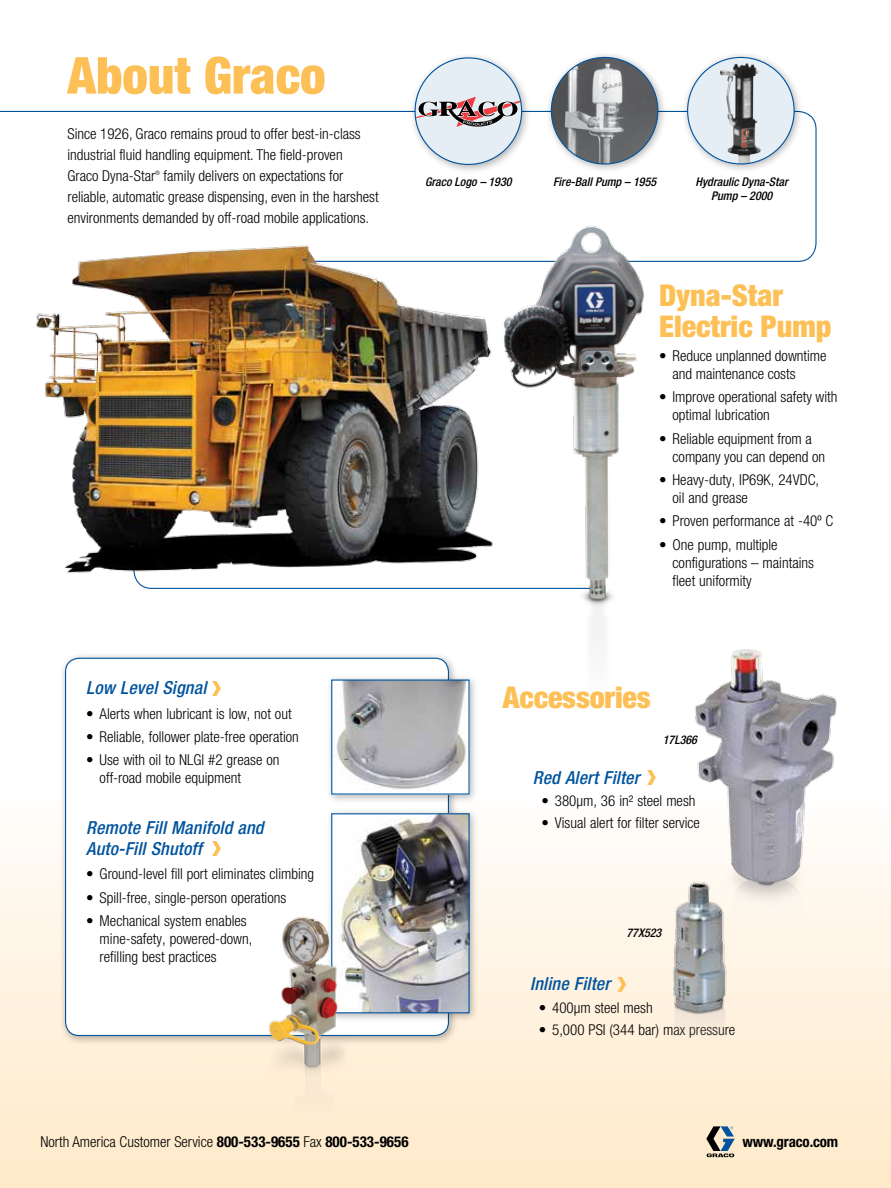
<style>
.page{position:relative;width:891px;height:1188px;background:#fff}
.page>*{position:absolute;margin:0;border:0;box-sizing:border-box;transform-origin:0 0}
.t1{font:900 condensed 51px "Helvetica Neue LT Std";color:#fdc057}
.t2{font:900 condensed 30px/31.5px "Helvetica Neue LT Std";color:#fdc057}
.t3{font:italic 500 condensed 18px/21px "Helvetica Neue LT Std";letter-spacing:.01em;color:#00549e}
.t4{font:300 condensed 15px/18px "Helvetica Neue LT Std";color:#000}
.t5{font:700 condensed 15px "Helvetica Neue LT Std";letter-spacing:-.01em;color:#000}
.t6{font:italic 500 condensed 12px/13.5px "Helvetica Neue LT Std";color:#000;text-align:center}
.t7{font:300 condensed 6px "Helvetica Neue LT Std";color:#000}
.s1{font-weight:700}
</style>
<div class="page">
<div style="left:0;top:802px;width:891px;height:386px;background:linear-gradient(to bottom,#fffdfa,#ffe9c8)"></div>
<div style="left:59px;top:652px;width:400px;height:393px;background:#000;opacity:.3"></div>
<div style="left:66px;top:658px;width:382px;height:378px;background:#fff;border-radius:14px"></div>
<svg style="left:706px;top:1126px;width:29px;height:31px"></svg>
<svg style="left:618px;top:977px;width:8px;height:15px"></svg>
<div style="left:325px;top:807px;width:154px;height:216px;background:#000;opacity:.3"></div>
<img style="left:333px;top:815px;width:135px;height:196px">
<div style="left:331px;top:813px;width:139px;height:200px;border:1px solid #00549e"></div>
<svg style="left:212px;top:681px;width:9px;height:15px"></svg>
<svg style="left:212px;top:841px;width:9px;height:15px"></svg>
<img style="left:269px;top:909px;width:82px;height:210px">
<img style="left:655px;top:875px;width:91px;height:245px">
<div style="left:325px;top:674px;width:154px;height:130px;background:#000;opacity:.3"></div>
<img style="left:333px;top:681px;width:135px;height:112px">
<div style="left:331px;top:679px;width:139px;height:116px;border:1px solid #00549e"></div>
<div style="left:409px;top:52px;width:123px;height:123px;background:#000;opacity:.3"></div>
<div style="left:415px;top:58px;width:107px;height:106px;background:#e6eef5;border-radius:50%"></div>
<svg style="left:415px;top:97px;width:107px;height:38px"></svg>
<div style="left:545px;top:51px;width:123px;height:123px;background:#000;opacity:.3"></div>
<img style="left:551px;top:57px;width:107px;height:107px;border-radius:53px">
<div style="left:682px;top:51px;width:122px;height:123px;background:#000;opacity:.3"></div>
<div style="left:688px;top:57px;width:106px;height:107px;background:#e6eef5;border-radius:50%"></div>
<img style="left:720px;top:63px;width:41px;height:101px">
<img style="left:493px;top:226px;width:190px;height:648px">
<img style="left:36px;top:229px;width:492px;height:364px">
<img style="left:676px;top:637px;width:161px;height:319px">
<svg style="left:647px;top:770px;width:9px;height:15px"></svg>
<h1 class="t1" style="left:68px;top:44px;width:260px">About Graco</h1>
<p class="t4" style="left:68px;top:123px;width:295px;line-height:21px">Since 1926, Graco remains proud to offer best-in-class industrial fluid handling equipment. The field-proven<br>Graco Dyna-Star</p>
<p class="t4" style="left:67px;top:165px;width:313px;line-height:21px;text-indent:96px">family delivers on expectations for reliable, automatic grease dispensing, even in the harshest environments demanded by off-road mobile applications.</p>
<p class="t7" style="left:155px;top:169px;width:6px">®</p>
<p class="t3" style="left:86px;top:677px;width:122px">Low Level Signal</p>
<p class="t4" style="left:86px;top:704px;width:207px">• Alerts when lubricant is low, not out</p>
<p class="t4" style="left:86px;top:728px;width:214px">• Reliable, follower plate-free operation</p>
<p class="t4" style="left:100px;top:751px;width:181px;text-indent:-13px">• Use with oil to NLGI #2 grease on off-road mobile equipment</p>
<p class="t3" style="left:86px;top:817px;width:179px">Remote Fill Manifold and<br>Auto-Fill Shutoff</p>
<p class="t4" style="left:86px;top:865px;width:230px">• Ground-level fill port eliminates climbing</p>
<p class="t4" style="left:86px;top:888px;width:202px">• Spill-free, single-person operations</p>
<p class="t4" style="left:100px;top:912px;width:154px;text-indent:-13px">• Mechanical system enables mine-safety, powered-down, refilling best practices</p>
<p class="t6" style="left:425px;top:175px;width:88px">Graco Logo – 1930</p>
<p class="t6" style="left:553px;top:175px;width:105px">Fire-Ball Pump – 1955</p>
<p class="t6" style="left:696px;top:175px;width:94px">Hydraulic Dyna-Star<br>Pump – 2000</p>
<h2 class="t2" style="left:659px;top:279px;width:174px">Dyna-Star<br>Electric Pump</h2>
<p class="t4" style="left:673px;top:346px;width:156px;text-indent:-14px">• Reduce unplanned downtime and maintenance costs</p>
<p class="t4" style="left:673px;top:388px;width:166px;text-indent:-14px">• Improve operational safety with optimal lubrication</p>
<p class="t4" style="left:673px;top:429px;width:154px;text-indent:-14px">• Reliable equipment from a company you can depend on</p>
<p class="t4" style="left:673px;top:471px;width:148px;text-indent:-14px">• Heavy-duty, IP69K, 24VDC, oil and grease</p>
<p class="t4" style="left:659px;top:512px;width:176px">• Proven performance at -40º C</p>
<p class="t4" style="left:673px;top:535px;width:143px;text-indent:-14px">• One pump, multiple configurations – maintains fleet uniformity</p>
<h2 class="t2" style="left:503px;top:681px;width:149px">Accessories</h2>
<p class="t6" style="left:663px;top:733px;width:36px">17L366</p>
<p class="t3" style="left:533px;top:767px;width:108px">Red Alert Filter</p>
<p class="t4" style="left:541px;top:792px;width:156px">• 380µm, 36 in² steel mesh</p>
<p class="t4" style="left:541px;top:813px;width:160px">• Visual alert for filter service</p>
<p class="t6" style="left:627px;top:927px;width:36px">77X523</p>
<p class="t3" style="left:530px;top:974px;width:81px">Inline Filter</p>
<p class="t4" style="left:539px;top:999px;width:116px">• 400µm steel mesh</p>
<p class="t4" style="left:539px;top:1020px;width:198px">• 5,000 PSI (344 bar) max pressure</p>
<p class="t4" style="left:40px;top:1133px;width:370px">North America Customer Service <span class="s1">800-533-9655</span> Fax <span class="s1">800-533-9656</span></p>
<p class="t5" style="left:742px;top:1133px;width:97px">www.graco.com</p>
</div>
